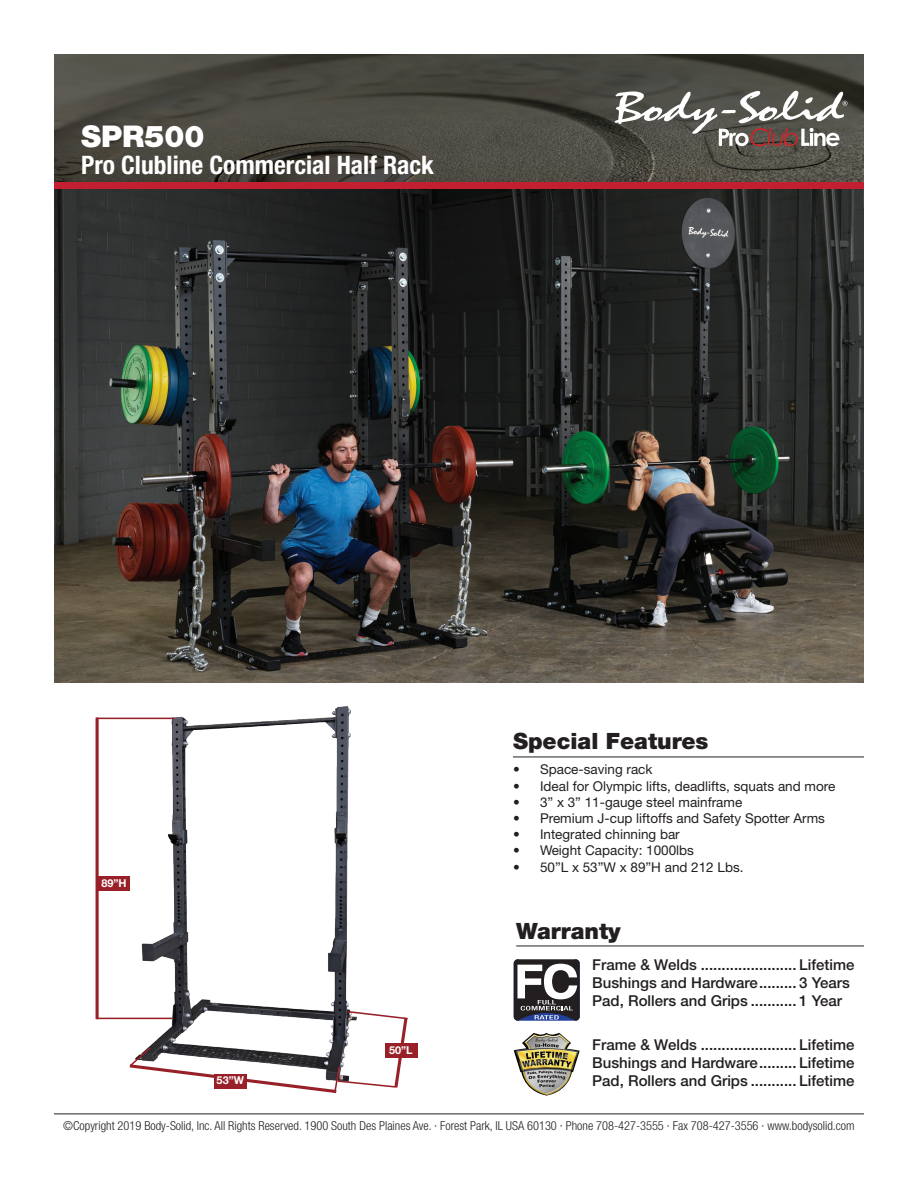
<style>
.page{position:relative;width:918px;height:1188px;background:#fff}
.page>*{position:absolute;margin:0;border:0;box-sizing:border-box;transform-origin:0 0}
.t1{font:900 30px "Helvetica Neue LT Std";color:#fff}
.t2{font:700 condensed 25.5px "Helvetica Neue LT Std";color:#fff}
.t3{font:900 22.5px "Helvetica Neue LT Std";color:#231f20}
.t4{font:500 15px/18px "Helvetica Neue LT Std";color:#231f20}
.t5{font:13.5px "Helvetica Neue LT Std";color:#231f20}
.t6{font:300 condensed 12.3px "Helvetica Neue LT Std";color:#231f20}
.t7{font:700 10.8px "Helvetica Neue LT Std";color:#fff}
</style>
<div class="page">
<img style="left:54px;top:54px;width:810px;height:628px">
<div style="left:54px;top:182px;width:810px;height:7px;background:#c21f31"></div>
<hr style="left:54px;top:1114px;width:810px;height:1px;background:#231f20">
<svg style="left:614px;top:91px;width:234px;height:55px"></svg>
<hr style="left:516px;top:946px;width:348px;height:1px;background:#231f20">
<svg style="left:514px;top:959px;width:66px;height:62px"></svg>
<img style="left:514px;top:1033px;width:66px;height:63px">
<hr style="left:513px;top:757px;width:351px;height:1px;background:#231f20">
<img style="left:104px;top:706px;width:247px;height:314px">
<div style="left:97px;top:876px;width:33px;height:15px;background:#982129"></div>
<hr style="left:96px;top:718px;width:3px;height:301px;background:#982129">
<hr style="left:96px;top:718px;width:78px;height:1px;background:#982129">
<hr style="left:96px;top:1018px;width:77px;height:1px;background:#982129">
<div style="left:385px;top:1043px;width:33px;height:14px;background:#982129"></div>
<svg style="left:126px;top:1010px;width:284px;height:84px"></svg>
<h1 class="t1" style="left:81px;top:118px;width:125px">SPR500</h1>
<h2 class="t2" style="left:81px;top:150px;width:354px">Pro Clubline Commercial Half Rack</h2>
<p class="t7" style="left:101px;top:877px;width:27px">89”H</p>
<p class="t7" style="left:217px;top:1074px;width:29px">53”W</p>
<p class="t7" style="left:389px;top:1043px;width:25px">50”L</p>
<h3 class="t3" style="left:513px;top:728px;width:197px">Special Features</h3>
<p class="t5" style="left:513px;top:762px;width:141px">• Space-saving rack</p>
<p class="t5" style="left:513px;top:778px;width:324px">• Ideal for Olympic lifts, deadlifts, squats and more</p>
<p class="t5" style="left:513px;top:794px;width:231px">• 3” x 3” 11-gauge steel mainframe</p>
<p class="t5" style="left:513px;top:810px;width:314px">• Premium J-cup liftoffs and Safety Spotter Arms</p>
<p class="t5" style="left:513px;top:826px;width:168px">• Integrated chinning bar</p>
<p class="t5" style="left:513px;top:843px;width:183px">• Weight Capacity: 1000lbs</p>
<p class="t5" style="left:513px;top:859px;width:232px">• 50”L x 53”W x 89”H and 212 Lbs.</p>
<h3 class="t3" style="left:516px;top:917px;width:106px">Warranty</h3>
<p class="t4" style="left:592px;top:956px;width:264px">Frame &amp; Welds ....................... Lifetime<br>Bushings and Hardware......... 3 Years<br>Pad, Rollers and Grips ........... 1 Year</p>
<p class="t4" style="left:592px;top:1035px;width:264px;text-align:justify">Frame &amp; Welds ....................... Lifetime Bushings and Hardware......... Lifetime Pad, Rollers and Grips ........... Lifetime</p>
<p class="t6" style="left:63px;top:1118px;width:793px">©Copyright 2019 Body-Solid, Inc. All Rights Reserved. 1900 South Des Plaines Ave. · Forest Park, IL USA 60130 · Phone 708-427-3555 · Fax 708-427-3556 · www.bodysolid.com</p>
</div>
